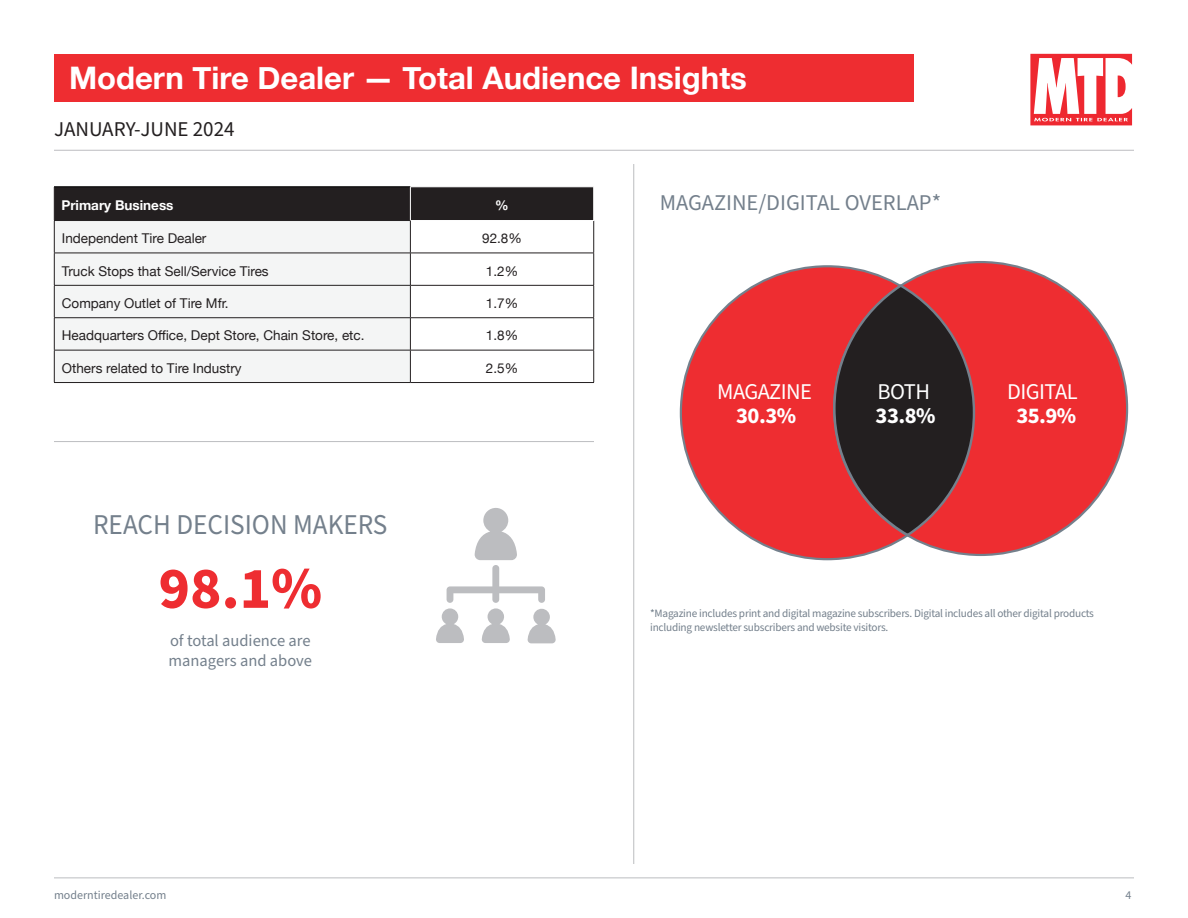
<style>
.page{position:relative;width:1188px;height:918px;background:#fff}
.page>*{position:absolute;margin:0;border:0;box-sizing:border-box;transform-origin:0 0}
.t1{font:700 59.1px "Source Sans Pro";color:#ee2d31}
.t2{font:700 31.05px "Helvetica Neue";color:#fff}
.t3{font:28.65px "Source Sans Pro";color:#74808c;scale:.95 1}
.t4{font:22.5px "Source Sans Pro";color:#74808c}
.t5{font:22.5px "Source Sans Pro";letter-spacing:-.025em;color:#fff}
.t6{font:700 22.5px "Source Sans Pro";color:#fff}
.t7{font:21px "Source Sans Pro";color:#231f20}
.t8{font:16.5px/19.8px "Source Sans Pro";color:#74808c}
.t9{font:13.5px "Helvetica Neue";color:#231f20}
.t10{font:700 13.5px "Helvetica Neue";color:#fff}
.Body{font:12px "Source Sans Pro";color:#74808c}
.t11{font:11.25px/13.5px "Source Sans Pro";letter-spacing:-.02em;color:#74808c}
</style>
<div class="page">
<div style="left:54px;top:54px;width:860px;height:47px;background:#ee2d31"></div>
<hr style="left:54px;top:878px;width:1080px;height:1px;background:#bcbdc0">
<svg style="left:1030px;top:54px;width:102px;height:71px"></svg>
<hr style="left:54px;top:150px;width:1080px;height:1px;background:#bcbdc0">
<div style="left:55px;top:188px;width:538px;height:32px;background:#231f20"></div>
<div style="left:55px;top:221px;width:355px;height:161px;background:#f4f5f5"></div>
<hr style="left:411px;top:253px;width:183px;height:1px;background:#231f20">
<hr style="left:411px;top:285px;width:183px;height:1px;background:#231f20">
<hr style="left:411px;top:317px;width:183px;height:1px;background:#231f20">
<hr style="left:411px;top:350px;width:183px;height:1px;background:#231f20">
<hr style="left:411px;top:382px;width:183px;height:1px;background:#231f20">
<hr style="left:593px;top:221px;width:1px;height:32px;background:#231f20">
<hr style="left:593px;top:253px;width:1px;height:32px;background:#231f20">
<hr style="left:593px;top:286px;width:1px;height:31px;background:#231f20">
<hr style="left:593px;top:318px;width:1px;height:32px;background:#231f20">
<hr style="left:593px;top:350px;width:1px;height:32px;background:#231f20">
<hr style="left:54px;top:187px;width:1px;height:33px;background:#231f20">
<hr style="left:54px;top:221px;width:1px;height:32px;background:#231f20">
<hr style="left:54px;top:253px;width:1px;height:32px;background:#231f20">
<hr style="left:54px;top:286px;width:1px;height:31px;background:#231f20">
<hr style="left:54px;top:318px;width:1px;height:32px;background:#231f20">
<hr style="left:54px;top:350px;width:1px;height:32px;background:#231f20">
<hr style="left:54px;top:187px;width:356px;height:1px;background:#000">
<hr style="left:410px;top:221px;width:1px;height:32px;background:#231f20">
<hr style="left:410px;top:253px;width:1px;height:32px;background:#231f20">
<hr style="left:410px;top:286px;width:1px;height:31px;background:#231f20">
<hr style="left:410px;top:318px;width:1px;height:32px;background:#231f20">
<hr style="left:410px;top:350px;width:1px;height:32px;background:#231f20">
<hr style="left:54px;top:220px;width:357px;height:1px;background:#231f20">
<hr style="left:54px;top:253px;width:357px;height:1px;background:#231f20">
<hr style="left:54px;top:285px;width:357px;height:1px;background:#231f20">
<hr style="left:54px;top:317px;width:357px;height:1px;background:#231f20">
<hr style="left:54px;top:350px;width:357px;height:1px;background:#231f20">
<hr style="left:54px;top:382px;width:357px;height:1px;background:#231f20">
<hr style="left:410px;top:187px;width:1px;height:33px;background:#fff">
<div style="left:681px;top:266px;width:293px;height:293px;background:#ee2d31;border-radius:50%"></div>
<div style="left:834px;top:262px;width:293px;height:293px;background:#ee2d31;border-radius:50%"></div>
<svg style="left:833px;top:283px;width:143px;height:255px"></svg>
<hr style="left:633px;top:164px;width:1px;height:700px;background:#bcbdc0">
<hr style="left:54px;top:441px;width:540px;height:1px;background:#bcbdc0">
<svg style="left:436px;top:508px;width:120px;height:135px"></svg>
<p class="t2" style="left:69px;top:54px;width:680px">Modern Tire Dealer — Total Audience Insights</p>
<h3 class="t7" style="left:54px;top:115px;width:182px">JANUARY-JUNE 2024</h3>
<p class="t10" style="left:61px;top:195px;width:114px">Primary Business</p>
<p class="t10" style="left:495px;top:195px;width:15px">%</p>
<p class="t9" style="left:62px;top:229px;width:146px">Independent Tire Dealer</p>
<p class="t9" style="left:482px;top:229px;width:41px">92.8%</p>
<p class="t9" style="left:62px;top:261px;width:208px">Truck Stops that Sell/Service Tires</p>
<p class="t9" style="left:486px;top:261px;width:34px">1.2%</p>
<p class="t9" style="left:62px;top:293px;width:168px">Company Outlet of Tire Mfr.</p>
<p class="t9" style="left:486px;top:293px;width:34px">1.7%</p>
<p class="t9" style="left:62px;top:326px;width:304px">Headquarters Office, Dept Store, Chain Store, etc.</p>
<p class="t9" style="left:486px;top:326px;width:34px">1.8%</p>
<p class="t9" style="left:62px;top:358px;width:181px">Others related to Tire Industry</p>
<p class="t9" style="left:486px;top:358px;width:34px">2.5%</p>
<p class="t3" style="left:93px;top:505px;width:311px">REACH DECISION MAKERS</p>
<p class="t1" style="left:159px;top:548px;width:165px">98.1%</p>
<p class="t8" style="left:169px;top:631px;width:145px">of total audience are managers and above</p>
<p class="t4" style="left:660px;top:187px;width:283px">MAGAZINE/DIGITAL OVERLAP*</p>
<p class="t5" style="left:717px;top:376px;width:96px">MAGAZINE</p>
<p class="t5" style="left:877px;top:376px;width:54px">BOTH</p>
<p class="t5" style="left:1007px;top:376px;width:72px">DIGITAL</p>
<p class="t6" style="left:736px;top:401px;width:61px">30.3%</p>
<p class="t6" style="left:876px;top:401px;width:61px">33.8%</p>
<p class="t6" style="left:1016px;top:401px;width:61px">35.9%</p>
<p class="t11" style="left:650px;top:607px;width:445px">*Magazine includes print and digital magazine subscribers. Digital includes all other digital products including newsletter subscribers and website visitors.</p>
<p class="Body" style="left:54px;top:887px;width:114px">moderntiredealer.com</p>
<p class="Body" style="left:1126px;top:887px;width:7px">4</p>
</div>
